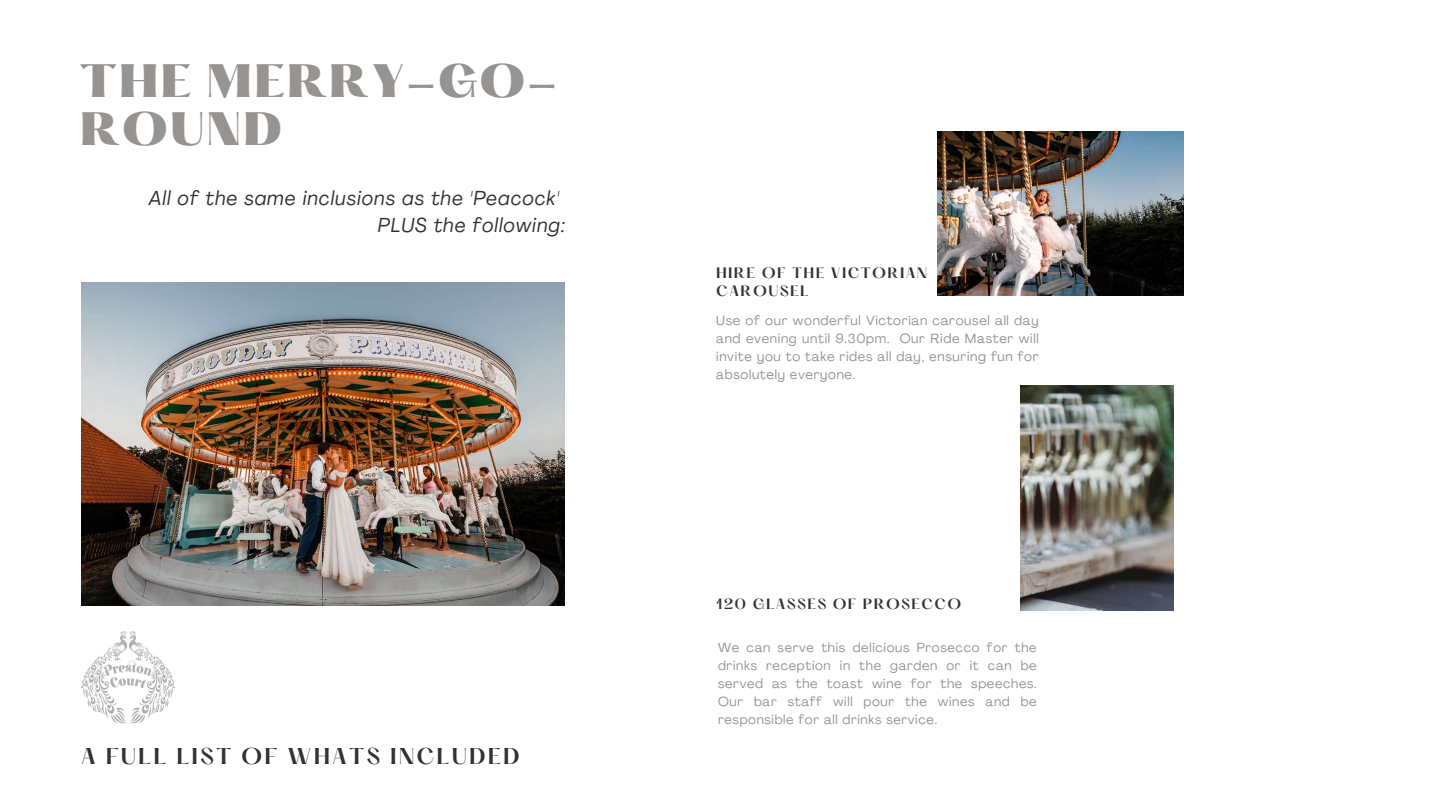
<style>
.page{position:relative;width:1440px;height:810px;background:#fff}
.page>*{position:absolute;margin:0;border:0;box-sizing:border-box;transform-origin:0 0}
.t1{font:900 41px/48px "Hatton";letter-spacing:.025em;color:#969391}
.t2{font:italic 20px/27.8px "Agrandir";letter-spacing:.05em;color:#343133;text-align:right}
.t3{font:600 20px "Hatton";letter-spacing:.1em;color:#343133}
.t4{font:13.2px/18px "Agrandir";letter-spacing:.05em;color:#969391;text-align:justify}
.t5{font:600 13.2px/18.2px "Hatton";letter-spacing:.1em;color:#343133}
.t6{font:13px/18px "Agrandir";letter-spacing:.05em;color:#969391;text-align:justify}
.t7{font:600 13px "Hatton";letter-spacing:.1em;color:#343133}
</style>
<div class="page">
<img style="left:937px;top:132px;width:246px;height:164px">
<img style="left:1021px;top:385px;width:153px;height:225px">
<img style="left:81px;top:283px;width:484px;height:322px">
<img style="left:81px;top:632px;width:94px;height:91px">
<h1 class="t1" style="left:80px;top:62px;width:479px">THE MERRY-GO-<br>ROUND</h1>
<h2 class="t2" style="left:149px;top:186px;width:417px">All of the same inclusions as the 'Peacock'<br>PLUS the following:</h2>
<h2 class="t3" style="left:81px;top:746px;width:440px">A FULL LIST OF WHATS INCLUDED</h2>
<p class="t5" style="left:716px;top:265px;width:213px">HIRE OF THE VICTORIAN<br>CAROUSEL</p>
<p class="t4" style="left:716px;top:313px;width:324px">Use of our wonderful Victorian carousel all day and evening until 9.30pm. Our Ride Master will invite you to take rides all day, ensuring fun for absolutely everyone.</p>
<p class="t7" style="left:716px;top:597px;width:247px">120 GLASSES OF PROSECCO</p>
<p class="t6" style="left:718px;top:639px;width:320px">We can serve this delicious Prosecco for the drinks reception in the garden or it can be served as the toast wine for the speeches.<br>Our bar staff will pour the wines and be responsible for all drinks service.</p>
</div>
